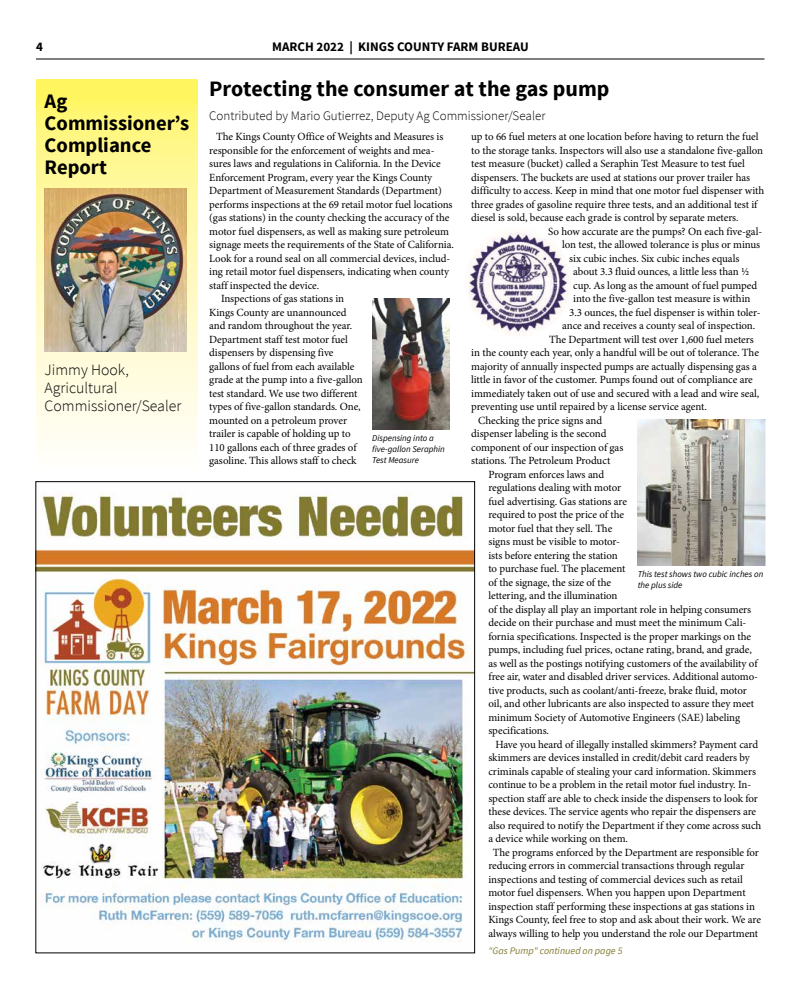
<style>
.page{position:relative;width:801px;height:990px;background:#fff}
.page>*{position:absolute;margin:0;border:0;box-sizing:border-box;transform-origin:0 0}
.t1{font:700 22px "Source Sans Pro";color:#000}
.t2{font:700 20.6px/21.8px "Source Sans Pro";color:#000}
.t3{font:300 15.7px/18.2px "Source Sans Pro";color:#000}
.t4{font:300 13px "Source Sans Pro";color:#000}
.t5{font:700 13px "Source Sans Pro";color:#000}
.t6{font:11px "Minion Pro";letter-spacing:-.005em;color:#000}
.t7{font:italic 10px "Source Sans Pro";color:#827a30}
.t8{font:italic 9px/11px "Source Sans Pro";color:#000}
</style>
<div class="page">
<hr style="left:36px;top:59px;width:728px;height:1px;background:#000">
<img style="left:372px;top:299px;width:78px;height:131px">
<svg style="left:36px;top:80px;width:162px;height:366px;background:#fef8ae"></svg>
<img style="left:45px;top:189px;width:141px;height:162px">
<img style="left:38px;top:493px;width:435px;height:449px">
<img style="left:638px;top:420px;width:127px;height:146px">
<img style="left:468px;top:228px;width:101px;height:108px">
<p class="t5" style="left:36px;top:38px;width:8px">4</p>
<p class="t5" style="left:272px;top:38px;width:258px">MARCH 2022 | KINGS COUNTY FARM BUREAU</p>
<h1 class="t1" style="left:209px;top:75px;width:402px">Protecting the consumer at the gas pump</h1>
<p class="t6" style="left:216px;top:129px;width:229px">The Kings County Office of Weights and Measures is</p>
<p class="t6" style="left:209px;top:143px;width:227px">responsible for the enforcement of weights and mea-</p>
<p class="t6" style="left:209px;top:156px;width:233px">sures laws and regulations in California. In the Device</p>
<p class="t6" style="left:209px;top:170px;width:225px">Enforcement Program, every year the Kings County</p>
<p class="t6" style="left:209px;top:183px;width:234px">Department of Measurement Standards (Department)</p>
<p class="t6" style="left:209px;top:197px;width:245px">performs inspections at the 69 retail motor fuel locations</p>
<p class="t6" style="left:209px;top:210px;width:242px">(gas stations) in the county checking the accuracy of the</p>
<p class="t6" style="left:209px;top:224px;width:241px">motor fuel dispensers, as well as making sure petroleum</p>
<p class="t6" style="left:209px;top:237px;width:246px">signage meets the requirements of the State of California.</p>
<p class="t6" style="left:209px;top:251px;width:243px">Look for a round seal on all commercial devices, includ-</p>
<p class="t6" style="left:209px;top:264px;width:241px">ing retail motor fuel dispensers, indicating when county</p>
<p class="t6" style="left:209px;top:278px;width:112px">staff inspected the device.</p>
<p class="t6" style="left:221px;top:291px;width:125px">Inspections of gas stations in</p>
<p class="t6" style="left:209px;top:305px;width:139px">Kings County are unannounced</p>
<p class="t6" style="left:209px;top:318px;width:144px">and random throughout the year.</p>
<p class="t6" style="left:209px;top:332px;width:140px">Department staff test motor fuel</p>
<p class="t6" style="left:209px;top:345px;width:126px">dispensers by dispensing five</p>
<p class="t6" style="left:209px;top:359px;width:147px">gallons of fuel from each available</p>
<p class="t6" style="left:209px;top:372px;width:155px">grade at the pump into a five-gallon</p>
<p class="t6" style="left:209px;top:386px;width:150px">test standard. We use two different</p>
<p class="t6" style="left:209px;top:399px;width:153px">types of five-gallon standards. One,</p>
<p class="t6" style="left:209px;top:413px;width:139px">mounted on a petroleum prover</p>
<p class="t6" style="left:209px;top:426px;width:143px">trailer is capable of holding up to</p>
<p class="t6" style="left:209px;top:440px;width:149px">110 gallons each of three grades of</p>
<p class="t6" style="left:209px;top:453px;width:149px">gasoline. This allows staff to check</p>
<h2 class="t2" style="left:45px;top:91px;width:146px">Ag<br>Commissioner’s<br>Compliance<br>Report</h2>
<p class="t4" style="left:209px;top:108px;width:338px">Contributed by Mario Gutierrez, Deputy Ag Commissioner/Sealer</p>
<p class="t6" style="left:471px;top:129px;width:289px">up to 66 fuel meters at one location before having to return the fuel</p>
<p class="t6" style="left:471px;top:143px;width:293px">to the storage tanks. Inspectors will also use a standalone five-gallon</p>
<p class="t6" style="left:471px;top:156px;width:275px">test measure (bucket) called a Seraphin Test Measure to test fuel</p>
<p class="t6" style="left:471px;top:170px;width:280px">dispensers. The buckets are used at stations our prover trailer has</p>
<p class="t6" style="left:471px;top:183px;width:295px">difficulty to access. Keep in mind that one motor fuel dispenser with</p>
<p class="t6" style="left:471px;top:197px;width:288px">three grades of gasoline require three tests, and an additional test if</p>
<p class="t6" style="left:471px;top:210px;width:269px">diesel is sold, because each grade is control by separate meters.</p>
<p class="t6" style="left:548px;top:224px;width:216px">So how accurate are the pumps? On each five-gal-</p>
<p class="t6" style="left:562px;top:237px;width:200px">lon test, the allowed tolerance is plus or minus</p>
<p class="t6" style="left:569px;top:251px;width:172px">six cubic inches. Six cubic inches equals</p>
<p class="t6" style="left:573px;top:264px;width:178px">about 3.3 fluid ounces, a little less than ½</p>
<p class="t6" style="left:573px;top:278px;width:186px">cup. As long as the amount of fuel pumped</p>
<p class="t6" style="left:573px;top:291px;width:179px">into the five-gallon test measure is within</p>
<p class="t6" style="left:569px;top:305px;width:193px">3.3 ounces, the fuel dispenser is within toler-</p>
<p class="t6" style="left:562px;top:318px;width:195px">ance and receives a county seal of inspection.</p>
<p class="t6" style="left:549px;top:332px;width:206px">The Department will test over 1,600 fuel meters</p>
<p class="t6" style="left:471px;top:345px;width:289px">in the county each year, only a handful will be out of tolerance. The</p>
<p class="t6" style="left:471px;top:359px;width:287px">majority of annually inspected pumps are actually dispensing gas a</p>
<p class="t6" style="left:471px;top:372px;width:283px">little in favor of the customer. Pumps found out of compliance are</p>
<p class="t6" style="left:471px;top:386px;width:290px">immediately taken out of use and secured with a lead and wire seal,</p>
<p class="t6" style="left:471px;top:399px;width:237px">preventing use until repaired by a license service agent.</p>
<p class="t6" style="left:478px;top:413px;width:125px">Checking the price signs and</p>
<p class="t6" style="left:471px;top:426px;width:137px">dispenser labeling is the second</p>
<p class="t6" style="left:471px;top:440px;width:154px">component of our inspection of gas</p>
<p class="t6" style="left:471px;top:453px;width:141px">stations. The Petroleum Product</p>
<p class="t6" style="left:488px;top:467px;width:117px">Program enforces laws and</p>
<p class="t6" style="left:488px;top:480px;width:134px">regulations dealing with motor</p>
<p class="t6" style="left:488px;top:494px;width:140px">fuel advertising. Gas stations are</p>
<p class="t6" style="left:488px;top:507px;width:137px">required to post the price of the</p>
<p class="t6" style="left:488px;top:521px;width:125px">motor fuel that they sell. The</p>
<p class="t6" style="left:488px;top:534px;width:133px">signs must be visible to motor-</p>
<p class="t6" style="left:488px;top:548px;width:131px">ists before entering the station</p>
<p class="t6" style="left:488px;top:561px;width:139px">to purchase fuel. The placement</p>
<p class="t6" style="left:488px;top:575px;width:124px">of the signage, the size of the</p>
<p class="t6" style="left:488px;top:588px;width:131px">lettering, and the illumination</p>
<p class="t6" style="left:488px;top:602px;width:264px">of the display all play an important role in helping consumers</p>
<p class="t6" style="left:488px;top:615px;width:259px">decide on their purchase and must meet the minimum Cali-</p>
<p class="t6" style="left:488px;top:629px;width:264px">fornia specifications. Inspected is the proper markings on the</p>
<p class="t6" style="left:488px;top:642px;width:265px">pumps, including fuel prices, octane rating, brand, and grade,</p>
<p class="t6" style="left:488px;top:656px;width:271px">as well as the postings notifying customers of the availability of</p>
<p class="t6" style="left:488px;top:669px;width:271px">free air, water and disabled driver services. Additional automo-</p>
<p class="t6" style="left:488px;top:683px;width:260px">tive products, such as coolant/anti-freeze, brake fluid, motor</p>
<p class="t6" style="left:488px;top:696px;width:267px">oil, and other lubricants are also inspected to assure they meet</p>
<p class="t6" style="left:488px;top:710px;width:253px">minimum Society of Automotive Engineers (SAE) labeling</p>
<p class="t6" style="left:488px;top:723px;width:62px">specifications.</p>
<p class="t6" style="left:495px;top:737px;width:264px">Have you heard of illegally installed skimmers? Payment card</p>
<p class="t6" style="left:488px;top:750px;width:263px">skimmers are devices installed in credit/debit card readers by</p>
<p class="t6" style="left:488px;top:764px;width:269px">criminals capable of stealing your card information. Skimmers</p>
<p class="t6" style="left:488px;top:777px;width:264px">continue to be a problem in the retail motor fuel industry. In-</p>
<p class="t6" style="left:488px;top:791px;width:271px">spection staff are able to check inside the dispensers to look for</p>
<p class="t6" style="left:488px;top:804px;width:269px">these devices. The service agents who repair the dispensers are</p>
<p class="t6" style="left:488px;top:818px;width:274px">also required to notify the Department if they come across such</p>
<p class="t6" style="left:488px;top:831px;width:141px">a device while working on them.</p>
<p class="t6" style="left:493px;top:845px;width:267px">The programs enforced by the Department are responsible for</p>
<p class="t6" style="left:488px;top:858px;width:257px">reducing errors in commercial transactions through regular</p>
<p class="t6" style="left:488px;top:872px;width:256px">inspections and testing of commercial devices such as retail</p>
<p class="t6" style="left:488px;top:885px;width:259px">motor fuel dispensers. When you happen upon Department</p>
<p class="t6" style="left:488px;top:899px;width:268px">inspection staff performing these inspections at gas stations in</p>
<p class="t6" style="left:488px;top:912px;width:274px">Kings County, feel free to stop and ask about their work. We are</p>
<p class="t6" style="left:488px;top:926px;width:271px">always willing to help you understand the role our Department</p>
<h3 class="t3" style="left:45px;top:360px;width:138px">Jimmy Hook,<br>Agricultural<br>Commissioner/Sealer</h3>
<p class="t8" style="left:372px;top:433px;width:74px">Dispensing into a five-gallon Seraphin<br>Test Measure</p>
<p class="t8" style="left:638px;top:568px;width:127px">This test shows two cubic inches on the plus side</p>
<p class="t7" style="left:488px;top:945px;width:136px">“Gas Pump" continued on page 5</p>
</div>
